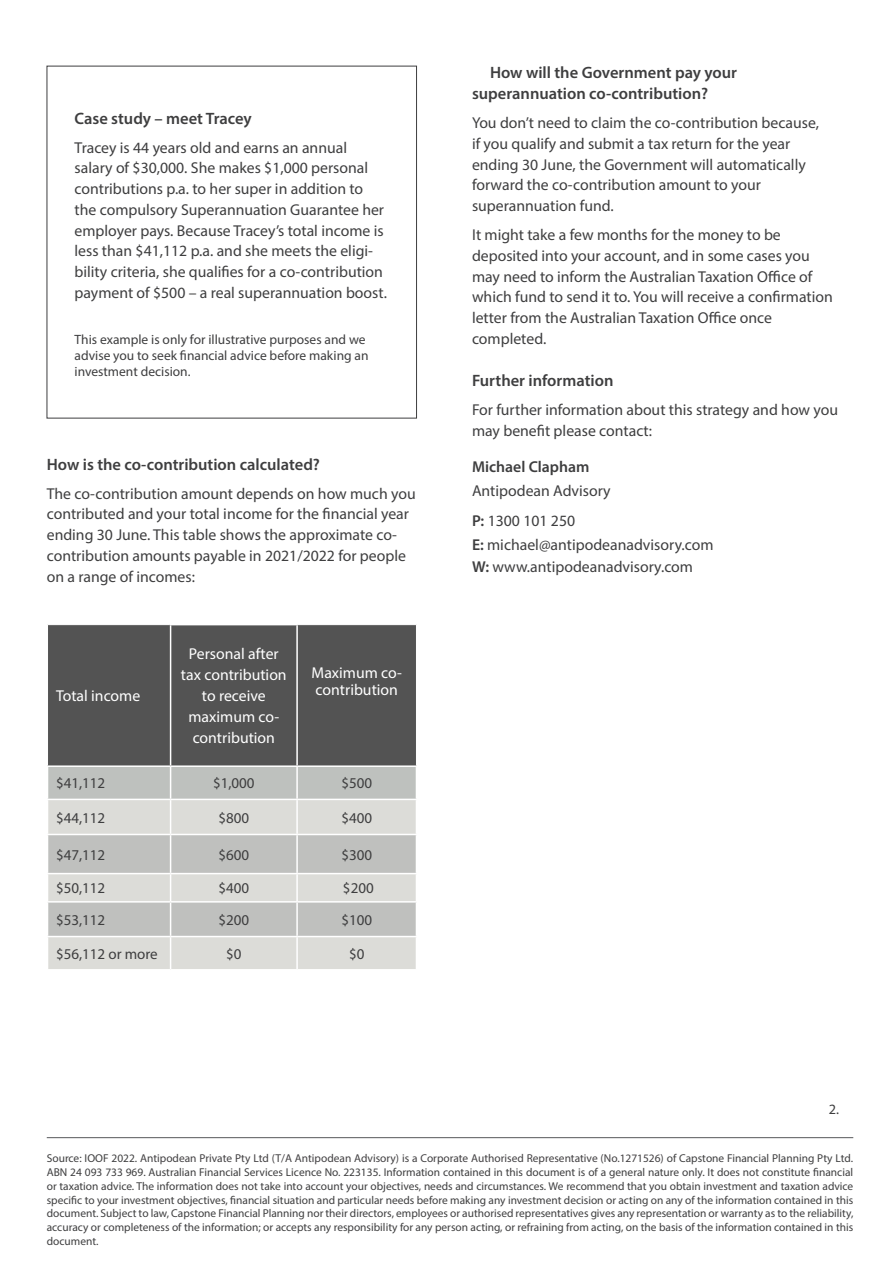
<style>
.page{position:relative;width:893px;height:1263px;background:#fff}
.page>*{position:absolute;margin:0;border:0;box-sizing:border-box;transform-origin:0 0}
.t1{font:600 16.5px/20.7px "Myriad Pro";color:#3e3e3f}
.t2{font:15.75px/20.7px "Myriad Pro";color:#3e3e3f}
.t3{font:15.75px/21px "Myriad Pro";color:#fff;text-align:center}
.t4{font:600 15.75px "Myriad Pro";color:#3e3e3f}
.t5{font:15px "Myriad Pro";color:#3e3e3f}
.t6{font:14.25px "Myriad Pro";color:#3e3e3f}
.t7{font:13.5px/16.2px "Myriad Pro";color:#3e3e3f}
.t8{font:11.4px/13.6px "Myriad Pro";color:#3e3e3f;text-align:justify}
.s1{font-weight:600}
.s2{color:#413f41}
</style>
<div class="page">
<hr style="left:47px;top:1137px;width:806px;height:1px;background:#57585a">
<div style="left:48px;top:625px;width:368px;height:140px;background:#535353"></div>
<hr style="left:170px;top:625px;width:1px;height:140px;background:#fff">
<hr style="left:296px;top:625px;width:2px;height:140px;background:#fff">
<svg style="left:48px;top:766px;width:368px;height:203px;background:#cecfcc"></svg>
<hr style="left:296px;top:874px;width:2px;height:27px;background:#fff">
<hr style="left:170px;top:902px;width:1px;height:34px;background:#fff">
<hr style="left:296px;top:902px;width:2px;height:34px;background:#fff">
<hr style="left:47px;top:936px;width:124px;height:1px;background:#fff">
<hr style="left:171px;top:936px;width:126px;height:1px;background:#fff">
<hr style="left:297px;top:936px;width:120px;height:1px;background:#fff">
<hr style="left:170px;top:937px;width:1px;height:32px;background:#fff">
<hr style="left:296px;top:937px;width:2px;height:32px;background:#fff">
<p class="t1" style="left:75px;top:107px;width:179px">Case study – meet Tracey</p>
<p class="t2" style="left:75px;top:137px;width:314px">Tracey is 44 years old and earns an annual salary of $30,000. She makes $1,000 personal contributions p.a. to her super in addition to the compulsory Superannuation Guarantee her employer pays. Because Tracey’s total income is less than $41,112 p.a. and she meets the eligi&shy;bility criteria, she qualifies for a co-contribution payment of $500 – a real superannuation boost.</p>
<p class="t7" style="left:75px;top:331px;width:295px">This example is only for illustrative purposes and we advise you to seek financial advice before making an investment decision.</p>
<p class="t1" style="left:47px;top:453px;width:275px">How is the co-contribution calculated?</p>
<p class="t2" style="left:47px;top:483px;width:370px">The co-contribution amount depends on how much you contributed and your total income for the financial year ending 30 June. This table shows the approximate co&shy;contribution amounts payable in 2021/2022 for people on a range of incomes:</p>
<p class="t3" style="left:56px;top:685px;width:86px">Total income</p>
<p class="t3" style="left:181px;top:643px;width:107px">Personal after tax contribution to receive maximum co&shy;contribution</p>
<p class="t3" style="left:312px;top:663px;width:92px;line-height:17.2px;text-align:left">Maximum co&shy;contribution</p>
<p class="t5" style="left:56px;top:774px;width:51px">$41,112</p>
<p class="t5" style="left:213px;top:774px;width:43px">$1,000</p>
<p class="t5" style="left:341px;top:774px;width:32px">$500</p>
<p class="t5" style="left:56px;top:808px;width:51px">$44,112</p>
<p class="t5" style="left:218px;top:808px;width:32px">$800</p>
<p class="t5" style="left:341px;top:808px;width:32px">$400</p>
<p class="t5" style="left:56px;top:845px;width:51px">$47,112</p>
<p class="t5" style="left:218px;top:845px;width:32px">$600</p>
<p class="t5" style="left:341px;top:845px;width:32px">$300</p>
<p class="t5" style="left:56px;top:879px;width:51px">$50,112</p>
<p class="t5" style="left:218px;top:879px;width:32px">$400</p>
<p class="t5" style="left:343px;top:879px;width:32px">$200</p>
<p class="t5" style="left:56px;top:910px;width:51px">$53,112</p>
<p class="t5" style="left:218px;top:910px;width:32px">$200</p>
<p class="t5" style="left:341px;top:910px;width:32px">$100</p>
<p class="t5" style="left:56px;top:944px;width:103px">$56,112 or more</p>
<p class="t5" style="left:226px;top:944px;width:17px">$0</p>
<p class="t5" style="left:349px;top:944px;width:17px">$0</p>
<p class="t1" style="left:472px;top:62px;width:267px;text-indent:18px">How will the Government pay your superannuation co-contribution?</p>
<p class="t2" style="left:472px;top:112px;width:348px">You don’t need to claim the co-contribution because, if you qualify and submit a tax return for the year ending 30 June, the Government will automatically forward the co-contribution amount to your superannuation fund.</p>
<p class="t2" style="left:472px;top:224px;width:362px">It might take a few months for the money to be deposited into your account, and in some cases you may need to inform the Australian Taxation Office of which fund to send it to. You will receive a confirmation letter from the Australian Taxation Office once completed.</p>
<p class="t1" style="left:472px;top:369px;width:143px">Further information</p>
<p class="t2" style="left:472px;top:399px;width:368px">For further information about this strategy and how you may benefit please contact:</p>
<p class="t4" style="left:472px;top:457px;width:119px">Michael Clapham</p>
<p class="t2" style="left:472px;top:480px;width:140px">Antipodean Advisory</p>
<p class="t2" style="left:472px;top:510px;width:105px"><span class="s1">P:</span> 1300 101 250</p>
<p class="t2" style="left:472px;top:534px;width:243px"><span class="s1">E:</span> michael@antipodeanadvisory.com</p>
<p class="t2" style="left:472px;top:556px;width:223px"><span class="s1">W:</span> www.antipodeanadvisory.com</p>
<p class="t6" style="left:829px;top:1100px;width:12px">2.</p>
<p class="t8" style="left:47px;top:1151px;width:808px">Source: IOOF 2022. <span class="s2">Antipodean Private Pty Ltd (T/A Antipodean Advisory) is a Corporate Authorised Representative (No.1271526)</span> of Capstone Financial Planning Pty Ltd.<br>ABN 24 093 733 969. Australian Financial Services Licence No. 223135. Information contained in this document is of a general nature only. It does not constitute financial or taxation advice. The information does not take into account your objectives, needs and circumstances. We recommend that you obtain investment and taxation advice specific to your investment objectives, financial situation and particular needs before making any investment decision or acting on any of the information contained in this document. Subject to law, Capstone Financial Planning nor their directors, employees or authorised representatives gives any representation or warranty as to the reliability, accuracy or completeness of the information; or accepts any responsibility for any person acting, or refraining from acting, on the basis of the information contained in this document.</p>
</div>
